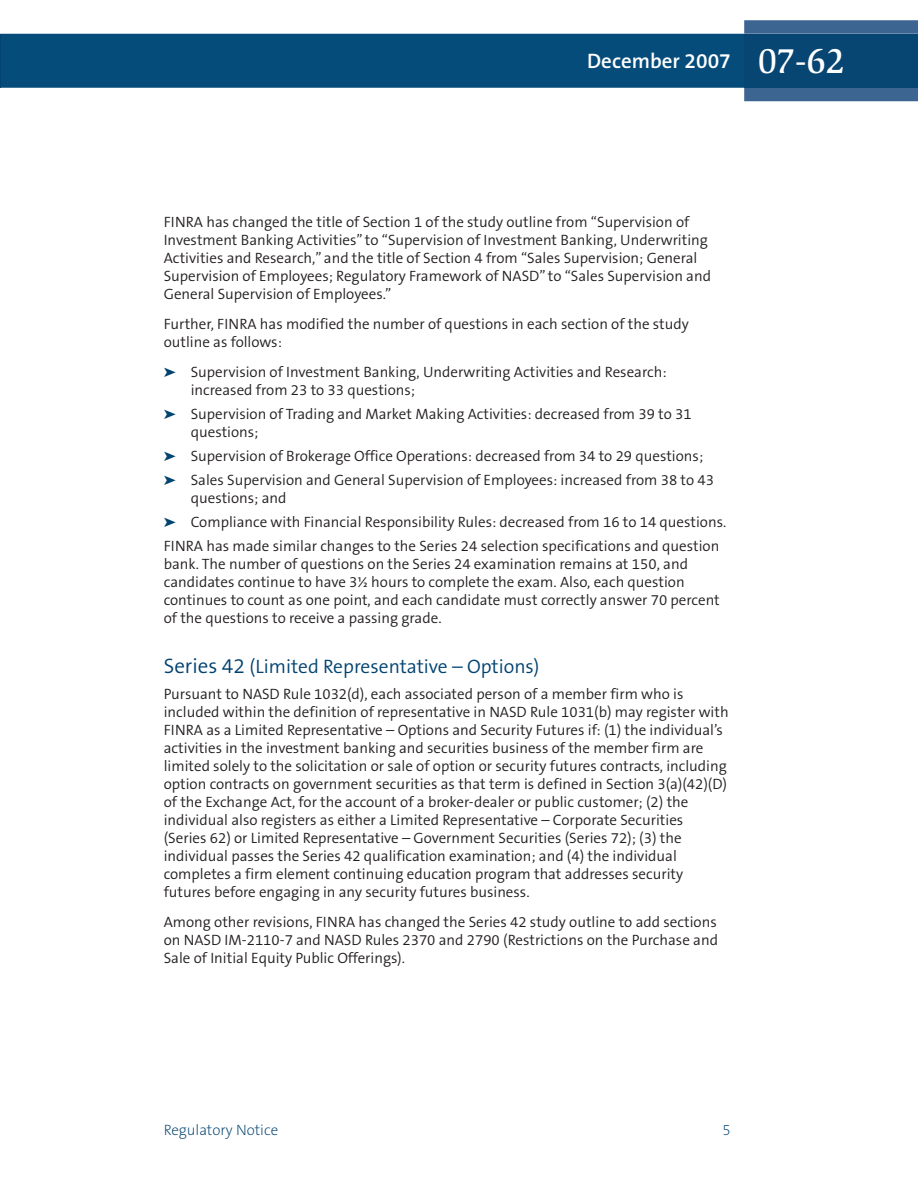
<style>
.page{position:relative;width:918px;height:1188px;background:#fff}
.page>*{position:absolute;margin:0;border:0;box-sizing:border-box;transform-origin:0 0}
.t1{font:600 21px "The Sans B6";color:#fff}
.t2{font:300 19.5px "The Sans B4";color:#004270}
.t3{font:300 15px/18px "The Sans B4";color:#231f20}
.t4{font:200 15px "The Sans B2";color:#004270}
.s1{font-family:"Slimbach LT";font-weight:500;font-size:36px}
.s2{color:#004270}
.s3{font-size:21px}
</style>
<div class="page">
<div style="left:1px;top:34px;width:743px;height:54px;background:#064c7a"></div>
<hr style="left:0;top:34px;width:1px;height:54px;background:#034371">
<svg style="left:744px;top:20px;width:174px;height:81px;background:#3f6893"></svg>
<div style="left:744px;top:34px;width:174px;height:54px;background:#074573"></div>
<h1 class="t1" style="left:587px;top:50px;width:259px">December 2007 <span class="s1">07-62</span></h1>
<p class="t3" style="left:164px;top:214px;width:549px">FINRA has changed the title of Section 1 of the study outline from “Supervision of Investment Banking Activities” to “Supervision of Investment Banking, Underwriting Activities and Research,” and the title of Section 4 from “Sales Supervision; General Supervision of Employees; Regulatory Framework of NASD” to “Sales Supervision and General Supervision of Employees.”</p>
<p class="t3" style="left:164px;top:316px;width:527px">Further, FINRA has modified the number of questions in each section of the study outline as follows:</p>
<p class="t3" style="left:191px;top:364px;width:477px;text-indent:-27px"><span class="s2">➤</span> Supervision of Investment Banking, Underwriting Activities and Research: increased from 23 to 33 questions;</p>
<p class="t3" style="left:191px;top:406px;width:502px;text-indent:-27px"><span class="s2">➤</span> Supervision of Trading and Market Making Activities: decreased from 39 to 31 questions;</p>
<p class="t3" style="left:164px;top:445px;width:552px;line-height:24px"><span class="s2">➤</span> Supervision of Brokerage Office Operations: decreased from 34 to 29 questions; <span class="s2">➤</span> Sales Supervision and General Supervision of Employees: increased from 38 to 43</p>
<p class="t3" style="left:164px;top:487px;width:564px;line-height:24px;text-indent:27px">questions; and<br><span class="s2">➤</span> Compliance with Financial Responsibility Rules: decreased from 16 to 14 questions.<br>FINRA has made similar changes to the Series 24 selection specifications and question</p>
<p class="t3" style="left:164px;top:556px;width:558px">bank. The number of questions on the Series 24 examination remains at 150, and candidates continue to have 3½ hours to complete the exam. Also, each question continues to count as one point, and each candidate must correctly answer 70 percent of the questions to receive a passing grade.</p>
<h2 class="t2" style="left:164px;top:656px;width:377px"><span class="s3">Series 42</span> (Limited Representative – Options)</h2>
<p class="t3" style="left:164px;top:686px;width:566px">Pursuant to NASD Rule 1032(d), each associated person of a member firm who is included within the definition of representative in NASD Rule 1031(b) may register with FINRA as a Limited Representative – Options and Security Futures if: (1) the individual’s activities in the investment banking and securities business of the member firm are limited solely to the solicitation or sale of option or security futures contracts, including option contracts on government securities as that term is defined in Section 3(a)(42)(D) of the Exchange Act, for the account of a broker-dealer or public customer; (2) the individual also registers as either a Limited Representative – Corporate Securities (Series 62) or Limited Representative – Government Securities (Series 72); (3) the individual passes the Series 42 qualification examination; and (4) the individual completes a firm element continuing education program that addresses security futures before engaging in any security futures business.</p>
<p class="t3" style="left:164px;top:914px;width:556px;text-align:justify">Among other revisions, FINRA has changed the Series 42 study outline to add sections on NASD IM-2110-7 and NASD Rules 2370 and 2790 (Restrictions on the Purchase and Sale of Initial Equity Public Offerings).</p>
<p class="t4" style="left:164px;top:1122px;width:116px">Regulatory Notice</p>
<p class="t4" style="left:723px;top:1122px;width:10px">5</p>
</div>
